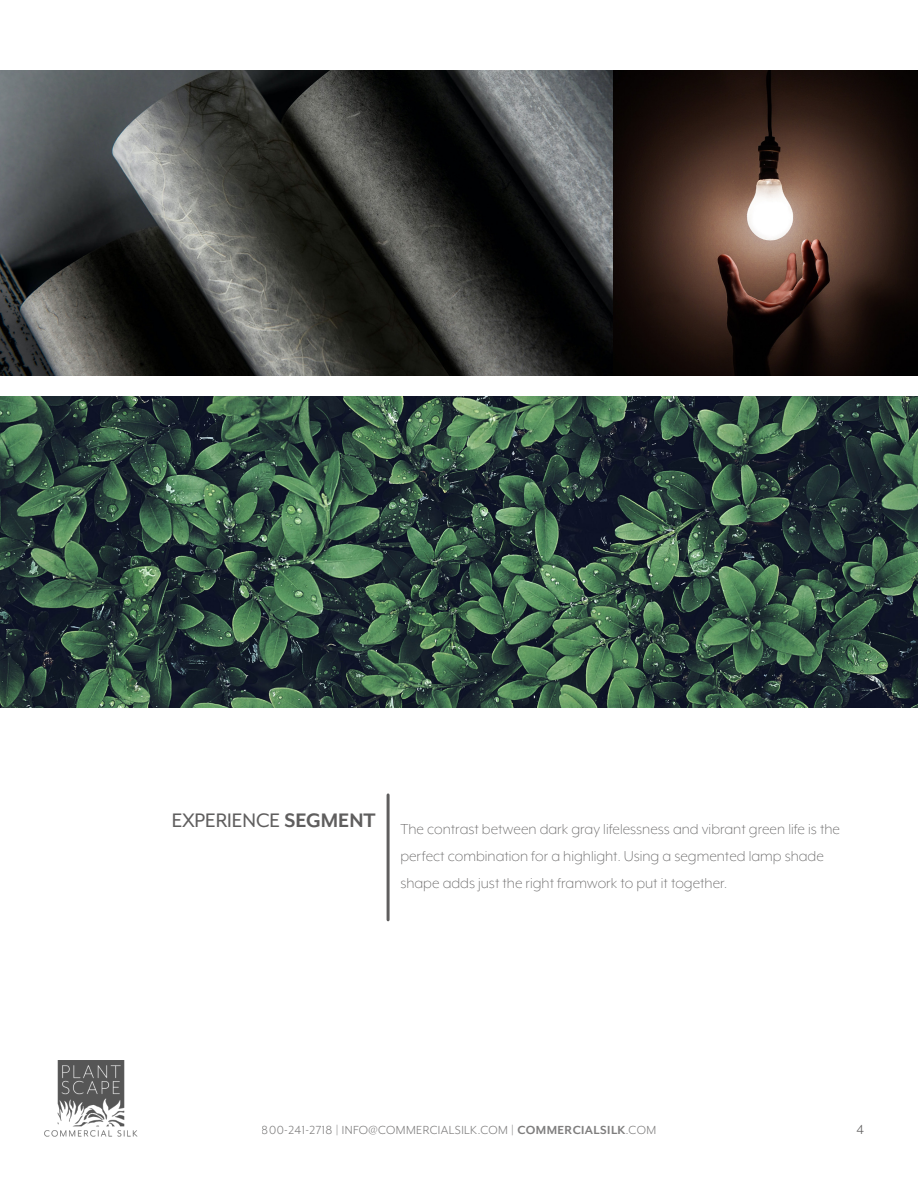
<style>
.page{position:relative;width:918px;height:1188px;background:#fff}
.page>*{position:absolute;margin:0;border:0;box-sizing:border-box;transform-origin:0 0}
.t1{font:22.5px "Mr Eaves XL Mod OT";color:#5f5e5e}
.Body{font:300 16.5px/27px "Mr Eaves XL Mod OT";color:#5f5e5e}
.t2{font:15px "Mr Eaves XL Mod OT";color:#5f5e5e}
.t3{font:13.5px "Mr Eaves XL Mod OT";letter-spacing:.03em;color:#5f5e5e}
.s1{font-weight:700}
</style>
<div class="page">
<img style="left:0;top:397px;width:918px;height:310px">
<img style="left:0;top:70px;width:918px;height:306px">
<hr style="left:387px;top:795px;width:3px;height:125px;background:#5f5e5e">
<img style="left:44px;top:1061px;width:94px;height:76px">
<p class="t1" style="left:172px;top:808px;width:205px">EXPERIENCE <span class="s1">SEGMENT</span></p>
<p class="Body" style="left:400px;top:816px;width:441px">The contrast between dark gray lifelessness and vibrant green life is the perfect combination for a highlight. Using a segmented lamp shade shape adds just the right framwork to put it together.</p>
<p class="t3" style="left:262px;top:1123px;width:396px">800-241-2718 | INFO@COMMERCIALSILK.COM | <span class="s1">COMMERCIALSILK</span>.COM</p>
<p class="t2" style="left:856px;top:1121px;width:9px">4</p>
</div>
